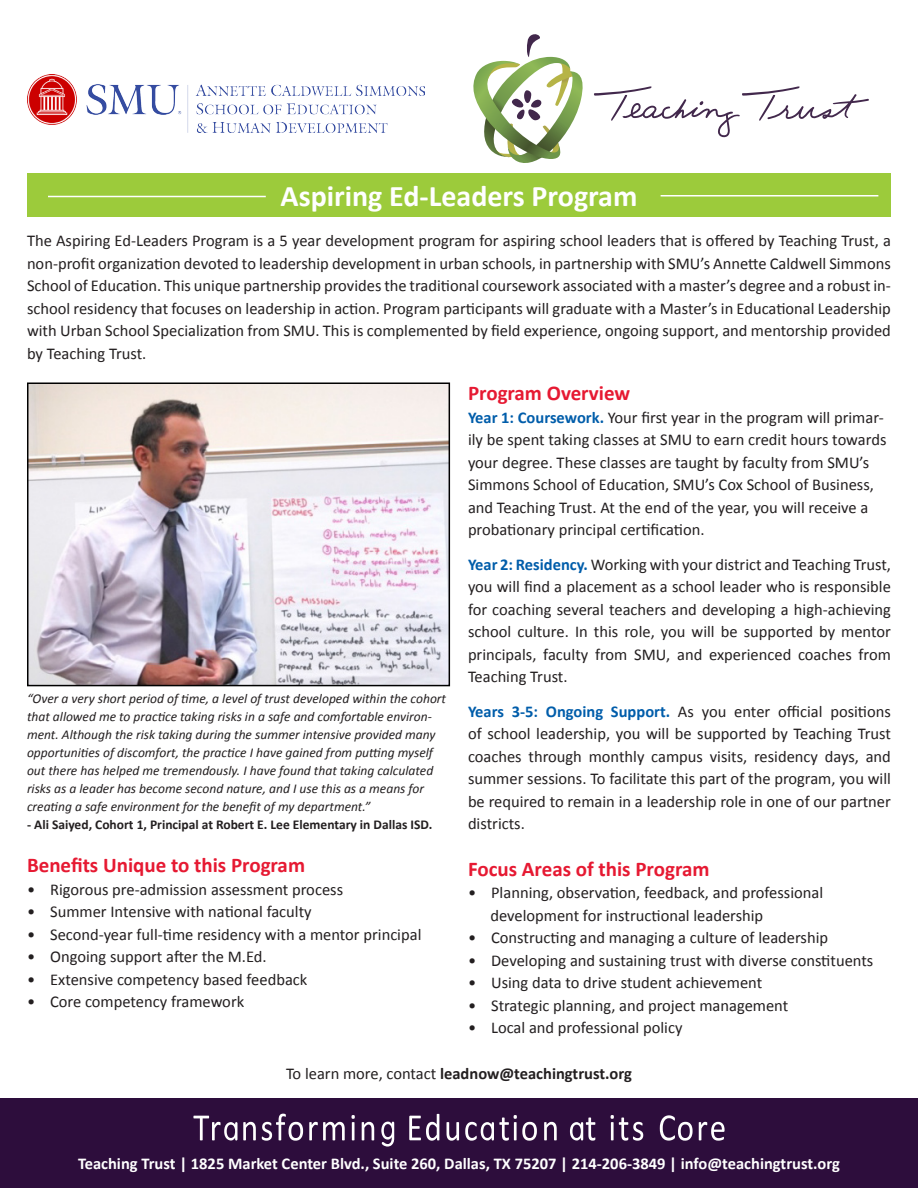
<style>
.page{position:relative;width:918px;height:1188px;background:#fff}
.page>*{position:absolute;margin:0;border:0;box-sizing:border-box;transform-origin:0 0}
.t1{font:700 30px "Calibri";color:#fff}
.t2{font:700 21px "Calibri";color:#e61932}
.t3{font:16.5px/22.5px "Calibri";color:#231f20;text-align:justify}
.t4{font:700 16.5px "Calibri";color:#fff}
.t5{font:700 16.5px "Calibri";color:#231f20}
.t6{font:italic 13.5px/18px "Calibri";color:#231f20}
.t7{font:700 13.5px "Calibri";color:#231f20}
.s1{font-weight:700;color:#015daa}
.s2{font-weight:400}
</style>
<div class="page">
<svg style="left:473px;top:34px;width:110px;height:129px"></svg>
<svg style="left:594px;top:86px;width:275px;height:51px"></svg>
<div style="left:27px;top:173px;width:864px;height:44px;background:#9ccb3b"></div>
<hr style="left:48px;top:196px;width:218px;height:1px;background:#fff">
<img style="left:27px;top:74px;width:398px;height:58px">
<div style="left:0;top:1098px;width:918px;height:90px;background:#2d0d3c"></div>
<svg style="left:381px;top:1122px;width:13px;height:25px"></svg>
<svg style="left:193px;top:1116px;width:44px;height:25px"></svg>
<svg style="left:243px;top:1122px;width:13px;height:18px"></svg>
<svg style="left:262px;top:1114px;width:41px;height:27px"></svg>
<svg style="left:309px;top:1122px;width:36px;height:18px"></svg>
<svg style="left:352px;top:1115px;width:3px;height:25px"></svg>
<svg style="left:362px;top:1122px;width:12px;height:18px"></svg>
<svg style="left:409px;top:1114px;width:30px;height:27px"></svg>
<svg style="left:447px;top:1122px;width:12px;height:19px"></svg>
<svg style="left:544px;top:1122px;width:13px;height:18px"></svg>
<svg style="left:570px;top:1118px;width:25px;height:23px"></svg>
<svg style="left:465px;top:1115px;width:72px;height:26px"></svg>
<svg style="left:611px;top:1115px;width:32px;height:26px"></svg>
<svg style="left:660px;top:1115px;width:33px;height:26px"></svg>
<svg style="left:699px;top:1122px;width:26px;height:19px"></svg>
<hr style="left:661px;top:195px;width:217px;height:1px;background:#fff">
<img style="left:30px;top:385px;width:417px;height:298px">
<div style="left:27px;top:382px;width:423px;height:304px;border:2px solid #000"></div>
<p class="t1" style="left:281px;top:176px;width:358px">Aspiring Ed-Leaders Program</p>
<p class="t3" style="left:27px;top:230px;width:865px">The Aspiring Ed-Leaders Program is a 5 year development program for aspiring school leaders that is offered by Teaching Trust, a non-profit organization devoted to leadership development in urban schools, in partnership with SMU’s Annette Caldwell Simmons School of Education. This unique partnership provides the traditional coursework associated with a master’s degree and a robust in&shy;school residency that focuses on leadership in action. Program participants will graduate with a Master’s in Educational Leadership with Urban School Specialization from SMU. This is complemented by field experience, ongoing support, and mentorship provided by Teaching Trust.</p>
<p class="t6" style="left:27px;top:689px;width:421px">“Over a very short period of time, a level of trust developed within the cohort that allowed me to practice taking risks in a safe and comfortable environ&shy;ment. Although the risk taking during the summer intensive provided many opportunities of discomfort, the practice I have gained from putting myself out there has helped me tremendously. I have found that taking calculated risks as a leader has become second nature, and I use this as a means for creating a safe environment for the benefit of my department.”</p>
<p class="t7" style="left:27px;top:816px;width:407px">- Ali Saiyed, Cohort 1, Principal at Robert E. Lee Elementary in Dallas ISD.</p>
<p class="t2" style="left:27px;top:852px;width:280px">Benefits Unique to this Program</p>
<p class="t3" style="left:27px;top:878px;width:318px">• Rigorous pre-admission assessment process</p>
<p class="t3" style="left:27px;top:901px;width:286px">• Summer Intensive with national faculty</p>
<p class="t3" style="left:27px;top:923px;width:396px">• Second-year full-time residency with a mentor principal</p>
<p class="t3" style="left:27px;top:946px;width:241px">• Ongoing support after the M.Ed.</p>
<p class="t3" style="left:27px;top:968px;width:282px">• Extensive competency based feedback</p>
<p class="t3" style="left:27px;top:991px;width:219px">• Core competency framework</p>
<p class="t2" style="left:468px;top:380px;width:164px">Program Overview</p>
<p class="t3" style="left:468px;top:406px;width:420px;text-align:left"><span class="s1">Year 1: Coursework.</span> Your first year in the program will primar&shy;ily be spent taking classes at SMU to earn credit hours towards your degree. These classes are taught by faculty from SMU’s Simmons School of Education, SMU’s Cox School of Business, and Teaching Trust. At the end of the year, you will receive a probationary principal certification.</p>
<p class="t3" style="left:468px;top:553px;width:425px"><span class="s1">Year 2: Residency.</span> Working with your district and Teaching Trust, you will find a placement as a school leader who is responsible for coaching several teachers and developing a high-achieving school culture. In this role, you will be supported by mentor principals, faculty from SMU, and experienced coaches from Teaching Trust.</p>
<p class="t3" style="left:468px;top:700px;width:424px"><span class="s1">Years 3-5: Ongoing Support.</span> As you enter official positions of school leadership, you will be supported by Teaching Trust coaches through monthly campus visits, residency days, and summer sessions. To facilitate this part of the program, you will be required to remain in a leadership role in one of our partner districts.</p>
<p class="t2" style="left:468px;top:855px;width:243px">Focus Areas of this Program</p>
<p class="t3" style="left:468px;top:882px;width:357px">• Planning, observation, feedback, and professional</p>
<p class="t3" style="left:490px;top:904px;width:274px">development for instructional leadership</p>
<p class="t3" style="left:468px;top:927px;width:362px">• Constructing and managing a culture of leadership</p>
<p class="t3" style="left:468px;top:949px;width:407px">• Developing and sustaining trust with diverse constituents</p>
<p class="t3" style="left:468px;top:972px;width:296px">• Using data to drive student achievement</p>
<p class="t3" style="left:468px;top:994px;width:322px">• Strategic planning, and project management</p>
<p class="t3" style="left:468px;top:1017px;width:216px">• Local and professional policy</p>
<p class="t5" style="left:286px;top:1063px;width:347px"><span class="s2">To learn more, contact</span> leadnow@teachingtrust.org</p>
<p class="t4" style="left:78px;top:1153px;width:763px">Teaching Trust | 1825 Market Center Blvd., Suite 260, Dallas, TX 75207 | 214-206-3849 | info@teachingtrust.org</p>
</div>
